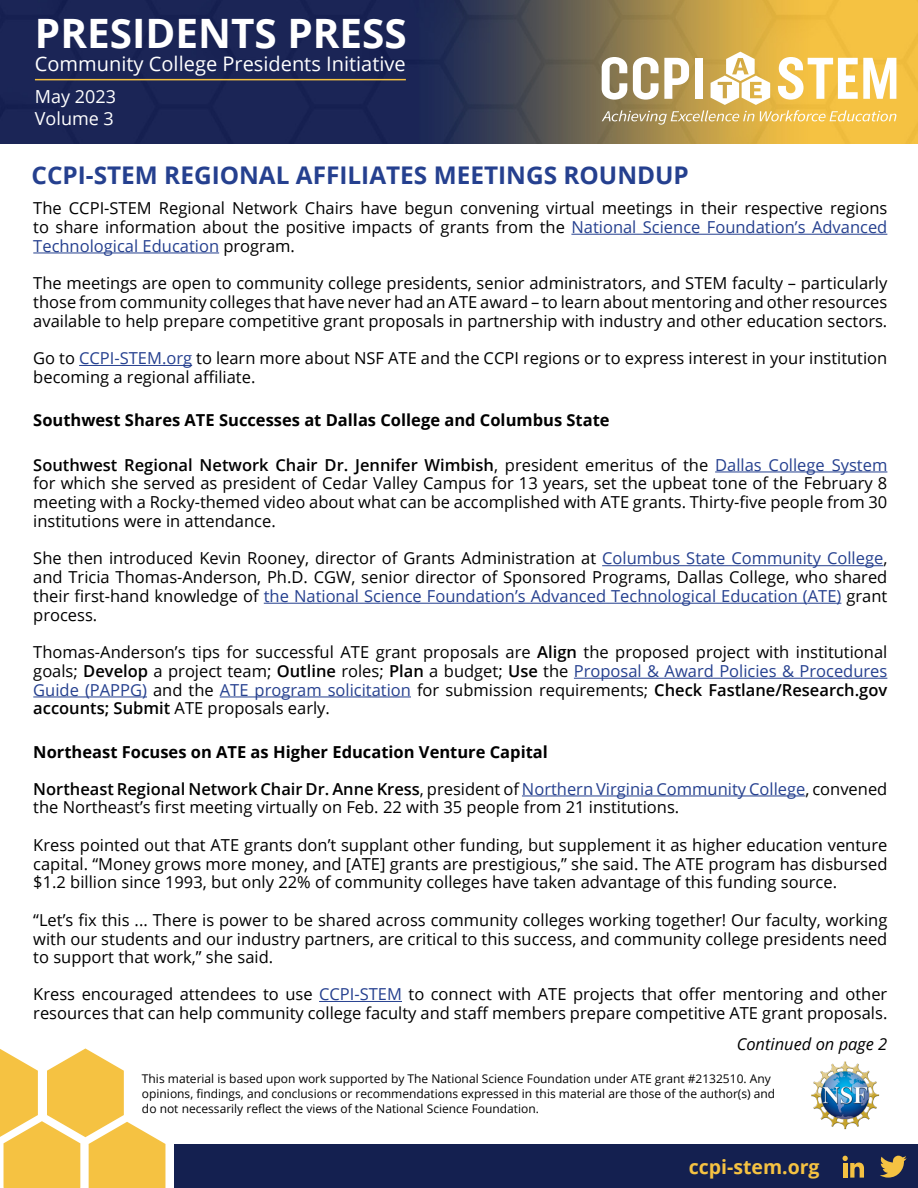
<style>
.page{position:relative;width:918px;height:1188px;background:#fff}
.page>*{position:absolute;margin:0;border:0;box-sizing:border-box;transform-origin:0 0}
.t1{font:700 40.5px "Open Sans";color:#fff}
.t2{font:700 24.3px "Open Sans";color:#25408f}
.t3{font:20.1px "Open Sans";color:#fff}
.t4{font:700 19.5px "Open Sans";color:#f5c242}
.t5{font:18px/22.5px "Open Sans";color:#fff}
.t6{font:16.5px/18.8px "Open Sans";color:#000;text-align:justify}
.t7{font:700 16.5px "Open Sans";color:#000}
.t8{font:italic 16.5px "Open Sans";color:#000}
.t9{font:12px/15px "Open Sans";color:#000}
.s1{color:#25408f}
.s2{font-weight:600}
</style>
<div class="page">
<svg style="left:0;top:1048px;width:165px;height:140px"></svg>
<div style="left:174px;top:1145px;width:744px;height:43px;background:#142050"></div>
<img style="left:811px;top:1061px;width:68px;height:68px">
<img style="left:0;top:0;width:918px;height:144px">
<hr style="left:35px;top:79px;width:371px;height:1px;background:#f5c242">
<svg style="left:602px;top:52px;width:294px;height:73px"></svg>
<svg style="left:880px;top:1156px;width:27px;height:22px"></svg>
<svg style="left:843px;top:1156px;width:21px;height:22px"></svg>
<hr style="left:571px;top:234px;width:316px;height:1px;background:#25408f">
<hr style="left:33px;top:253px;width:186px;height:1px;background:#25408f">
<hr style="left:79px;top:365px;width:113px;height:1px;background:#25408f">
<hr style="left:715px;top:472px;width:172px;height:1px;background:#25408f">
<hr style="left:602px;top:565px;width:281px;height:1px;background:#25408f">
<hr style="left:264px;top:603px;width:577px;height:1px;background:#25408f">
<hr style="left:574px;top:678px;width:313px;height:1px;background:#25408f">
<hr style="left:33px;top:697px;width:114px;height:1px;background:#25408f">
<hr style="left:220px;top:697px;width:191px;height:1px;background:#25408f">
<hr style="left:522px;top:796px;width:283px;height:1px;background:#25408f">
<hr style="left:319px;top:1001px;width:83px;height:1px;background:#25408f">
<h1 class="t1" style="left:35px;top:5px;width:373px">PRESIDENTS PRESS</h1>
<p class="t3" style="left:35px;top:50px;width:372px">Community College Presidents Initiative</p>
<p class="t5" style="left:35px;top:84px;width:83px">May 2023<br>Volume 3</p>
<h2 class="t2" style="left:32px;top:158px;width:659px">CCPI-STEM REGIONAL AFFILIATES MEETINGS ROUNDUP</h2>
<p class="t6" style="left:33px;top:198px;width:856px">The CCPI-STEM Regional Network Chairs have begun convening virtual meetings in their respective regions to share information about the positive impacts of grants from the <span class="s1">National Science Foundation’s Advanced Technological Education</span> program.</p>
<p class="t6" style="left:33px;top:273px;width:856px">The meetings are open to community college presidents, senior administrators, and STEM faculty – particularly those from community colleges that have never had an ATE award – to learn about mentoring and other resources available to help prepare competitive grant proposals in partnership with industry and other education sectors.</p>
<p class="t6" style="left:33px;top:348px;width:856px">Go to <span class="s1">CCPI-STEM.org</span> to learn more about NSF ATE and the CCPI regions or to express interest in your institution becoming a regional affiliate.</p>
<p class="t7" style="left:33px;top:409px;width:578px">Southwest Shares ATE Successes at Dallas College and Columbus State</p>
<p class="t6" style="left:33px;top:455px;width:856px"><span class="s2">Southwest Regional Network Chair Dr. Jennifer Wimbish</span>, president emeritus of the <span class="s1">Dallas College System </span>for which she served as president of Cedar Valley Campus for 13 years, set the upbeat tone of the February 8 meeting with a Rocky-themed video about what can be accomplished with ATE grants. Thirty-five people from 30 institutions were in attendance.</p>
<p class="t6" style="left:33px;top:549px;width:856px">She then introduced Kevin Rooney, director of Grants Administration at <span class="s1">Columbus State Community College</span>, and Tricia Thomas-Anderson, Ph.D. CGW, senior director of Sponsored Programs, Dallas College, who shared their first-hand knowledge of <span class="s1">the National Science Foundation’s Advanced Technological Education (ATE)</span> grant process.</p>
<p class="t6" style="left:33px;top:642px;width:856px">Thomas-Anderson’s tips for successful ATE grant proposals are <span class="s2">Align</span> the proposed project with institutional goals; <span class="s2">Develop</span> a project team; <span class="s2">Outline</span> roles; <span class="s2">Plan</span> a budget; <span class="s2">Use</span> the <span class="s1">Proposal &amp; Award Policies &amp; Procedures Guide (PAPPG)</span> and the <span class="s1">ATE program solicitation</span> for submission requirements; <span class="s2">Check Fastlane/Research.gov accounts; Submit</span> ATE proposals early.</p>
<p class="t7" style="left:33px;top:740px;width:516px">Northeast Focuses on ATE as Higher Education Venture Capital</p>
<p class="t6" style="left:33px;top:779px;width:856px"><span class="s2">Northeast Regional Network Chair Dr. Anne Kress</span>, president of <span class="s1">Northern Virginia Community College</span>, convened the Northeast’s first meeting virtually on Feb. 22 with 35 people from 21 institutions.</p>
<p class="t6" style="left:33px;top:835px;width:856px">Kress pointed out that ATE grants don’t supplant other funding, but supplement it as higher education venture capital. “Money grows more money, and [ATE] grants are prestigious,” she said. The ATE program has disbursed $1.2 billion since 1993, but only 22% of community colleges have taken advantage of this funding source.</p>
<p class="t6" style="left:33px;top:910px;width:856px">“Let’s fix this ... There is power to be shared across community colleges working together! Our faculty, working with our students and our industry partners, are critical to this success, and community college presidents need to support that work,” she said.</p>
<p class="t6" style="left:33px;top:984px;width:856px">Kress encouraged attendees to use <span class="s1">CCPI-STEM</span> to connect with ATE projects that offer mentoring and other resources that can help community college faculty and staff members prepare competitive ATE grant proposals.</p>
<p class="t8" style="left:737px;top:1032px;width:152px">Continued on page 2</p>
<p class="t9" style="left:142px;top:1071px;width:635px">This material is based upon work supported by The National Science Foundation under ATE grant #2132510. Any opinions, findings, and conclusions or recommendations expressed in this material are those of the author(s) and do not necessarily reflect the views of the National Science Foundation.</p>
<p class="t4" style="left:689px;top:1153px;width:132px">ccpi-stem.org</p>
</div>
